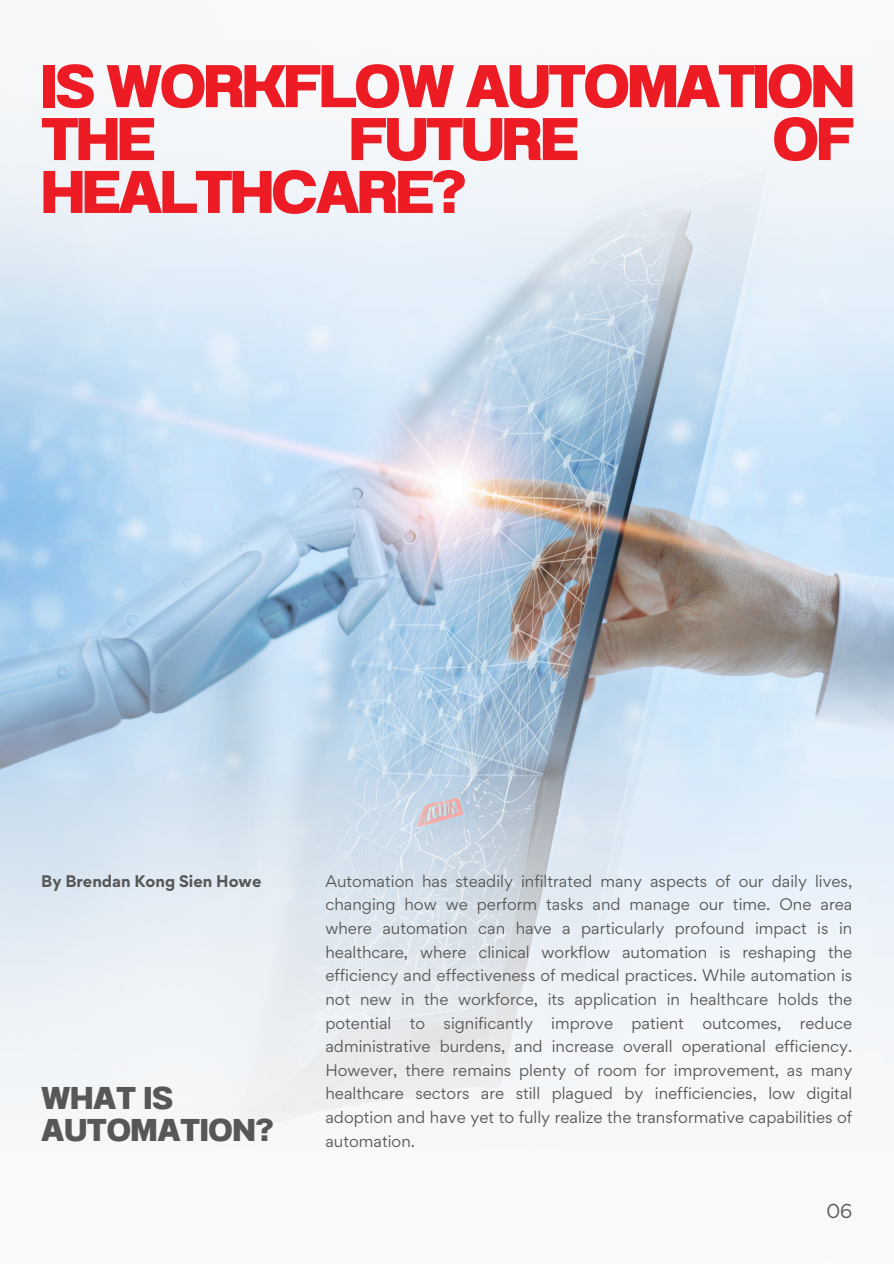
<style>
.page{position:relative;width:894px;height:1264px;background:#fff}
.page>*{position:absolute;margin:0;border:0;box-sizing:border-box;transform-origin:0 0}
.t1{font:800 60px/52.8px "Anantason";letter-spacing:-.035em;color:#ed1c24}
.t2{font:800 31.5px/31.5px "Anantason";color:#575757}
.t3{font:18px "Gordita";color:#575757}
.t4{font:15px/23.7px "Gordita";color:#575757;text-align:justify}
.t5{font:700 15px "Gordita";color:#575757}
</style>
<div class="page">
<img style="left:0;top:85px;width:893px;height:416px">
<img style="left:0;top:501px;width:893px;height:635px">
<p class="t1" style="left:41px;top:60px;width:814px">IS WORKFLOW AUTOMATION<br>THE</p>
<p class="t1" style="left:349px;top:113px;width:230px">FUTURE</p>
<p class="t1" style="left:772px;top:113px;width:83px">OF</p>
<p class="t1" style="left:41px;top:166px;width:426px">HEALTHCARE?</p>
<p class="t5" style="left:41px;top:871px;width:221px">By Brendan Kong Sien Howe</p>
<h1 class="t2" style="left:41px;top:1082px;width:234px">WHAT IS<br>AUTOMATION?</h1>
<p class="t4" style="left:325px;top:868px;width:528px">Automation has steadily infiltrated many aspects of our daily lives, changing how we perform tasks and manage our time. One area where automation can have a particularly profound impact is in healthcare, where clinical workflow automation is reshaping the efficiency and effectiveness of medical practices. While automation is not new in the workforce, its application in healthcare holds the potential to significantly improve patient outcomes, reduce administrative burdens, and increase overall operational efficiency.<br>However, there remains plenty of room for improvement, as many healthcare sectors are still plagued by inefficiencies, low digital adoption and have yet to fully realize the transformative capabilities of automation.</p>
<p class="t3" style="left:826px;top:1198px;width:27px">06</p>
</div>
